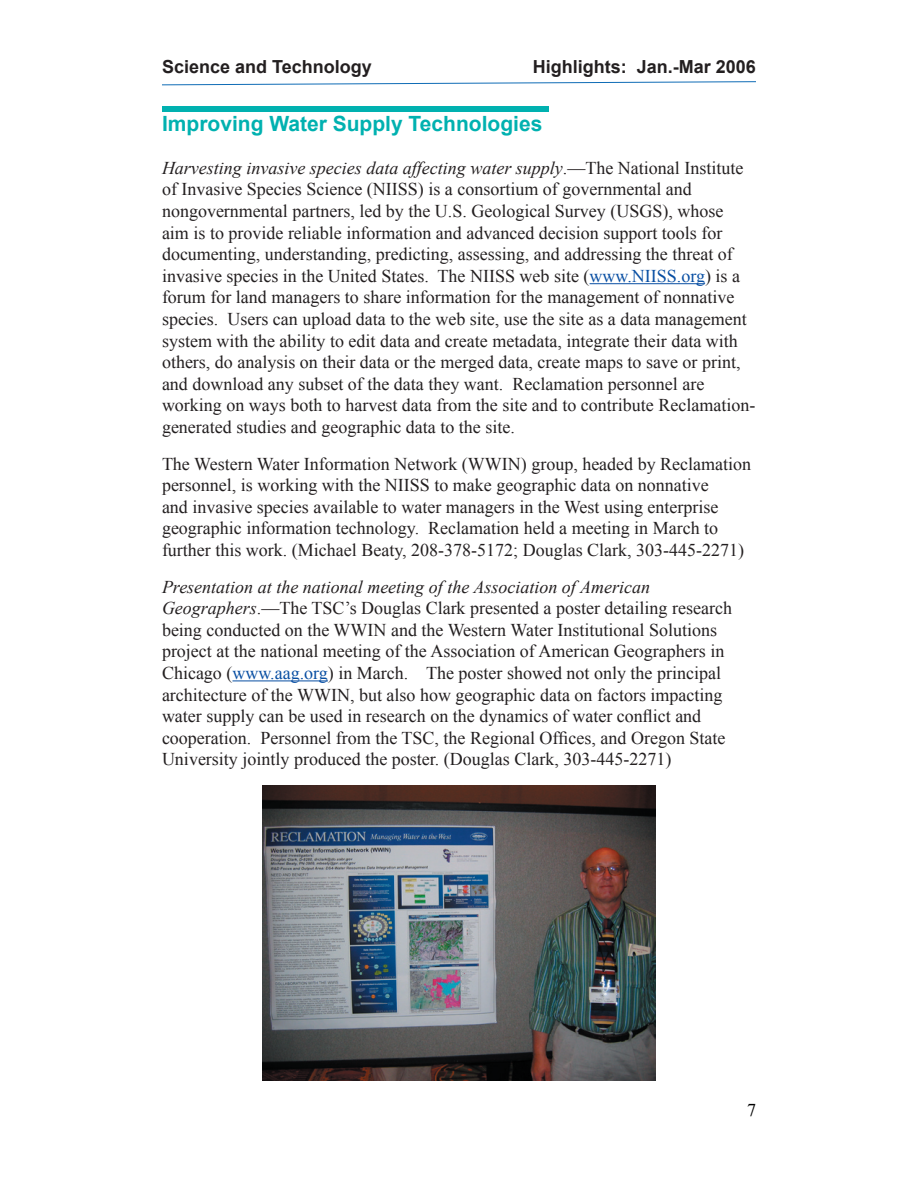
<style>
.page{position:relative;width:918px;height:1188px;background:#fff}
.page>*{position:absolute;margin:0;border:0;box-sizing:border-box;transform-origin:0 0}
.t1{font:700 21px "Arial";color:#00b1b0}
.t2{font:18px/21.6px "Times New Roman";color:#231f20}
.t3{font:700 18px "Arial";color:#231f20}
.t4{font:18px "Times New Roman";color:#000}
.s1{font-style:italic}
.s2{color:#094fa3}
</style>
<div class="page">
<svg style="left:162px;top:82px;width:594px;height:3px"></svg>
<div style="left:162px;top:107px;width:387px;height:5px;background:#00b1b0"></div>
<hr style="left:590px;top:283px;width:115px;height:1px;background:#094fa3">
<hr style="left:232px;top:680px;width:96px;height:1px;background:#094fa3">
<img style="left:263px;top:786px;width:392px;height:294px">
<p class="t3" style="left:162px;top:55px;width:211px">Science and Technology</p>
<p class="t3" style="left:533px;top:55px;width:225px">Highlights: Jan.-Mar 2006</p>
<p class="t1" style="left:162px;top:110px;width:382px">Improving Water Supply Technologies</p>
<p class="t2" style="left:162px;top:157px;width:595px"><span class="s1">Harvesting invasive species data affecting water supply</span>.—The National Institute of Invasive Species Science (NIISS) is a consortium of governmental and nongovernmental partners, led by the U.S. Geological Survey (USGS), whose<br>aim is to provide reliable information and advanced decision support tools for documenting, understanding, predicting, assessing, and addressing the threat of invasive species in the United States. The NIISS web site (<span class="s2">www.NIISS.org</span>) is a forum for land managers to share information for the management of nonnative species. Users can upload data to the web site, use the site as a data management system with the ability to edit data and create metadata, integrate their data with others, do analysis on their data or the merged data, create maps to save or print, and download any subset of the data they want. Reclamation personnel are working on ways both to harvest data from the site and to contribute Reclamation&shy;generated studies and geographic data to the site.</p>
<p class="t2" style="left:162px;top:452px;width:591px">The Western Water Information Network (WWIN) group, headed by Reclamation personnel, is working with the NIISS to make geographic data on nonnative<br>and invasive species available to water managers in the West using enterprise geographic information technology. Reclamation held a meeting in March to further this work. (Michael Beaty, 208-378-5172; Douglas Clark, 303-445-2271)</p>
<p class="t2" style="left:162px;top:575px;width:572px"><span class="s1">Presentation at the national meeting of the Association of American Geographers</span>.—The TSC’s Douglas Clark presented a poster detailing research being conducted on the WWIN and the Western Water Institutional Solutions project at the national meeting of the Association of American Geographers in Chicago (<span class="s2">www.aag.org</span>) in March. The poster showed not only the principal architecture of the WWIN, but also how geographic data on factors impacting water supply can be used in research on the dynamics of water conflict and cooperation. Personnel from the TSC, the Regional Offices, and Oregon State University jointly produced the poster. (Douglas Clark, 303-445-2271)</p>
<p class="t4" style="left:747px;top:1098px;width:10px">7</p>
</div>
